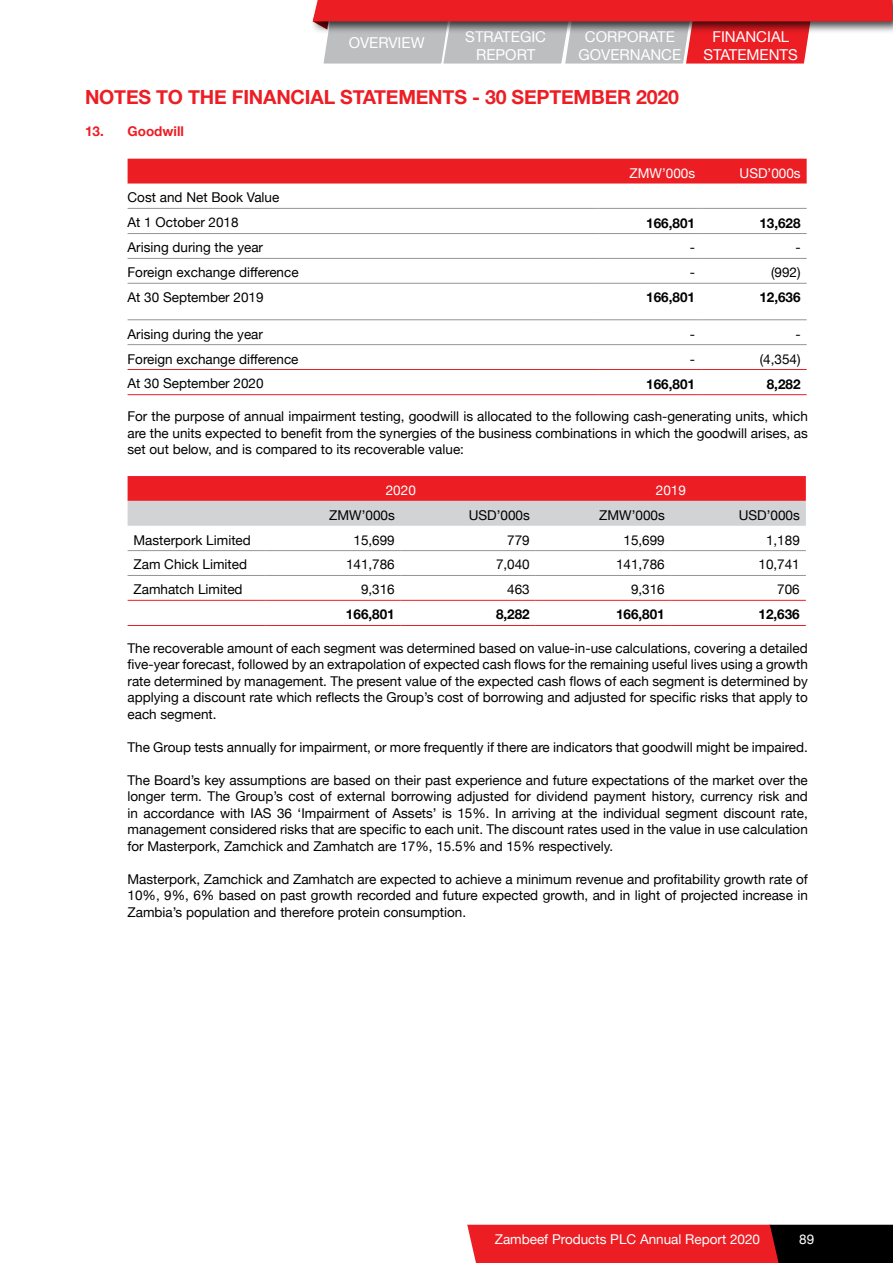
<style>
.page{position:relative;width:893px;height:1263px;background:#fff}
.page>*{position:absolute;margin:0;border:0;box-sizing:border-box;transform-origin:0 0}
.t1{font:700 19.5px "Helvetica Neue";letter-spacing:-.01em;color:#ed1d24}
.t2{font:15px/18px "Helvetica Neue";color:#fff;text-align:center}
.t3{font:13.5px/16.5px "Helvetica Neue";color:#000;text-align:justify}
.t4{font:700 13.5px "Helvetica Neue";color:#000}
.t5{font:13.5px "Helvetica Neue";color:#fff}
.t6{font:700 13.5px "Helvetica Neue";color:#ed1d24}
</style>
<div class="page">
<svg style="left:313px;top:0;width:579px;height:64px;background:#cf7175"></svg>
<svg style="left:467px;top:1225px;width:426px;height:38px;background:#ab171c"></svg>
<div style="left:128px;top:159px;width:679px;height:25px;background:#ed1d24"></div>
<hr style="left:128px;top:208px;width:471px;height:1px;background:#939598">
<hr style="left:599px;top:208px;width:102px;height:1px;background:#939598">
<hr style="left:701px;top:208px;width:106px;height:1px;background:#939598">
<hr style="left:128px;top:233px;width:471px;height:1px;background:#939598">
<hr style="left:599px;top:233px;width:102px;height:1px;background:#939598">
<hr style="left:701px;top:233px;width:106px;height:1px;background:#939598">
<hr style="left:128px;top:258px;width:471px;height:1px;background:#939598">
<hr style="left:599px;top:258px;width:102px;height:1px;background:#939598">
<hr style="left:701px;top:258px;width:106px;height:1px;background:#939598">
<hr style="left:128px;top:283px;width:471px;height:1px;background:#939598">
<hr style="left:599px;top:283px;width:102px;height:1px;background:#939598">
<hr style="left:701px;top:283px;width:106px;height:1px;background:#939598">
<hr style="left:128px;top:319px;width:471px;height:1px;background:#939598">
<hr style="left:599px;top:319px;width:102px;height:1px;background:#939598">
<hr style="left:701px;top:319px;width:106px;height:1px;background:#939598">
<hr style="left:128px;top:344px;width:471px;height:1px;background:#939598">
<hr style="left:599px;top:344px;width:102px;height:1px;background:#939598">
<hr style="left:701px;top:344px;width:106px;height:1px;background:#939598">
<hr style="left:128px;top:369px;width:471px;height:1px;background:#ed1d24">
<hr style="left:599px;top:369px;width:102px;height:1px;background:#ed1d24">
<hr style="left:701px;top:369px;width:106px;height:1px;background:#ed1d24">
<hr style="left:128px;top:394px;width:471px;height:1px;background:#ed1d24">
<hr style="left:599px;top:394px;width:102px;height:1px;background:#ed1d24">
<hr style="left:701px;top:394px;width:106px;height:1px;background:#ed1d24">
<svg style="left:128px;top:476px;width:678px;height:50px;background:#df797d"></svg>
<hr style="left:128px;top:550px;width:138px;height:1px;background:#939598">
<hr style="left:266px;top:550px;width:135px;height:1px;background:#939598">
<hr style="left:401px;top:550px;width:135px;height:1px;background:#939598">
<hr style="left:536px;top:550px;width:135px;height:1px;background:#939598">
<hr style="left:671px;top:550px;width:135px;height:1px;background:#939598">
<hr style="left:128px;top:575px;width:138px;height:1px;background:#939598">
<hr style="left:266px;top:575px;width:135px;height:1px;background:#939598">
<hr style="left:401px;top:575px;width:135px;height:1px;background:#939598">
<hr style="left:536px;top:575px;width:135px;height:1px;background:#939598">
<hr style="left:671px;top:575px;width:135px;height:1px;background:#939598">
<hr style="left:128px;top:600px;width:138px;height:1px;background:#ed1d24">
<hr style="left:266px;top:600px;width:135px;height:1px;background:#ed1d24">
<hr style="left:401px;top:600px;width:135px;height:1px;background:#ed1d24">
<hr style="left:536px;top:600px;width:135px;height:1px;background:#ed1d24">
<hr style="left:671px;top:600px;width:135px;height:1px;background:#ed1d24">
<hr style="left:128px;top:625px;width:138px;height:1px;background:#ed1d24">
<hr style="left:266px;top:625px;width:135px;height:1px;background:#ed1d24">
<hr style="left:401px;top:625px;width:135px;height:1px;background:#ed1d24">
<hr style="left:536px;top:625px;width:135px;height:1px;background:#ed1d24">
<hr style="left:671px;top:625px;width:135px;height:1px;background:#ed1d24">
<p class="t2" style="left:349px;top:35px;width:77px">OVERVIEW</p>
<p class="t2" style="left:465px;top:28px;width:82px">STRATEGIC<br>REPORT</p>
<p class="t2" style="left:578px;top:28px;width:104px">CORPORATE<br>GOVERNANCE</p>
<p class="t2" style="left:703px;top:28px;width:96px">FINANCIAL<br>STATEMENTS</p>
<h1 class="t1" style="left:85px;top:82px;width:596px">NOTES TO THE FINANCIAL STATEMENTS - 30 SEPTEMBER 2020</h1>
<p class="t6" style="left:85px;top:121px;width:100px">13. Goodwill</p>
<p class="t5" style="left:630px;top:163px;width:67px">ZMW’000s</p>
<p class="t5" style="left:740px;top:163px;width:63px">USD’000s</p>
<p class="t3" style="left:128px;top:186px;width:153px;line-height:24.9px">Cost and Net Book Value<br>At 1 October 2018</p>
<p class="t4" style="left:646px;top:212px;width:50px">166,801</p>
<p class="t4" style="left:759px;top:212px;width:43px">13,628</p>
<p class="t3" style="left:128px;top:240px;width:137px">Arising during the year</p>
<p class="t3" style="left:690px;top:240px;width:7px">-</p>
<p class="t3" style="left:795px;top:240px;width:7px">-</p>
<p class="t3" style="left:128px;top:265px;width:173px">Foreign exchange difference</p>
<p class="t3" style="left:690px;top:265px;width:7px">-</p>
<p class="t3" style="left:771px;top:265px;width:31px">(992)</p>
<p class="t3" style="left:128px;top:290px;width:138px">At 30 September 2019</p>
<p class="t4" style="left:646px;top:287px;width:50px">166,801</p>
<p class="t4" style="left:759px;top:287px;width:43px">12,636</p>
<p class="t3" style="left:128px;top:326px;width:137px">Arising during the year</p>
<p class="t3" style="left:690px;top:326px;width:7px">-</p>
<p class="t3" style="left:795px;top:326px;width:7px">-</p>
<p class="t3" style="left:127px;top:351px;width:173px">Foreign exchange difference</p>
<p class="t3" style="left:690px;top:351px;width:7px">-</p>
<p class="t3" style="left:760px;top:351px;width:42px">(4,354)</p>
<p class="t3" style="left:127px;top:376px;width:138px">At 30 September 2020</p>
<p class="t4" style="left:646px;top:373px;width:50px">166,801</p>
<p class="t4" style="left:767px;top:373px;width:35px">8,282</p>
<p class="t3" style="left:127px;top:409px;width:682px">For the purpose of annual impairment testing, goodwill is allocated to the following cash-generating units, which are the units expected to benefit from the synergies of the business combinations in which the goodwill arises, as set out below, and is compared to its recoverable value:</p>
<p class="t5" style="left:386px;top:480px;width:32px">2020</p>
<p class="t5" style="left:656px;top:480px;width:32px">2019</p>
<p class="t3" style="left:329px;top:507px;width:67px">ZMW’000s</p>
<p class="t3" style="left:469px;top:507px;width:63px">USD’000s</p>
<p class="t3" style="left:599px;top:507px;width:67px">ZMW’000s</p>
<p class="t3" style="left:739px;top:507px;width:63px">USD’000s</p>
<p class="t3" style="left:134px;top:532px;width:119px">Masterpork Limited</p>
<p class="t3" style="left:353px;top:532px;width:43px">15,699</p>
<p class="t3" style="left:507px;top:532px;width:24px">779</p>
<p class="t3" style="left:623px;top:532px;width:43px">15,699</p>
<p class="t3" style="left:766px;top:532px;width:35px">1,189</p>
<p class="t3" style="left:134px;top:557px;width:115px">Zam Chick Limited</p>
<p class="t3" style="left:346px;top:557px;width:50px">141,786</p>
<p class="t3" style="left:496px;top:557px;width:35px">7,040</p>
<p class="t3" style="left:616px;top:557px;width:50px">141,786</p>
<p class="t3" style="left:758px;top:557px;width:43px">10,741</p>
<p class="t3" style="left:134px;top:582px;width:111px">Zamhatch Limited</p>
<p class="t3" style="left:361px;top:582px;width:35px">9,316</p>
<p class="t3" style="left:507px;top:582px;width:24px">463</p>
<p class="t3" style="left:631px;top:582px;width:35px">9,316</p>
<p class="t3" style="left:777px;top:582px;width:24px">706</p>
<p class="t4" style="left:346px;top:604px;width:50px">166,801</p>
<p class="t4" style="left:496px;top:604px;width:35px">8,282</p>
<p class="t4" style="left:616px;top:604px;width:50px">166,801</p>
<p class="t4" style="left:758px;top:604px;width:43px">12,636</p>
<p class="t3" style="left:128px;top:640px;width:682px">The recoverable amount of each segment was determined based on value-in-use calculations, covering a detailed five-year forecast, followed by an extrapolation of expected cash flows for the remaining useful lives using a growth rate determined by management. The present value of the expected cash flows of each segment is determined by applying a discount rate which reflects the Group’s cost of borrowing and adjusted for specific risks that apply to each segment.</p>
<p class="t3" style="left:128px;top:739px;width:682px">The Group tests annually for impairment, or more frequently if there are indicators that goodwill might be impaired.</p>
<p class="t3" style="left:128px;top:772px;width:682px">The Board’s key assumptions are based on their past experience and future expectations of the market over the longer term. The Group’s cost of external borrowing adjusted for dividend payment history, currency risk and in accordance with IAS 36 ‘Impairment of Assets’ is 15%. In arriving at the individual segment discount rate, management considered risks that are specific to each unit. The discount rates used in the value in use calculation for Masterpork, Zamchick and Zamhatch are 17%, 15.5% and 15% respectively.</p>
<p class="t3" style="left:128px;top:871px;width:682px">Masterpork, Zamchick and Zamhatch are expected to achieve a minimum revenue and profitability growth rate of 10%, 9%, 6% based on past growth recorded and future expected growth, and in light of projected increase in Zambia’s population and therefore protein consumption.</p>
<p class="t5" style="left:495px;top:1229px;width:267px">Zambeef Products PLC Annual Report 2020</p>
<p class="t5" style="left:799px;top:1229px;width:17px">89</p>
</div>
